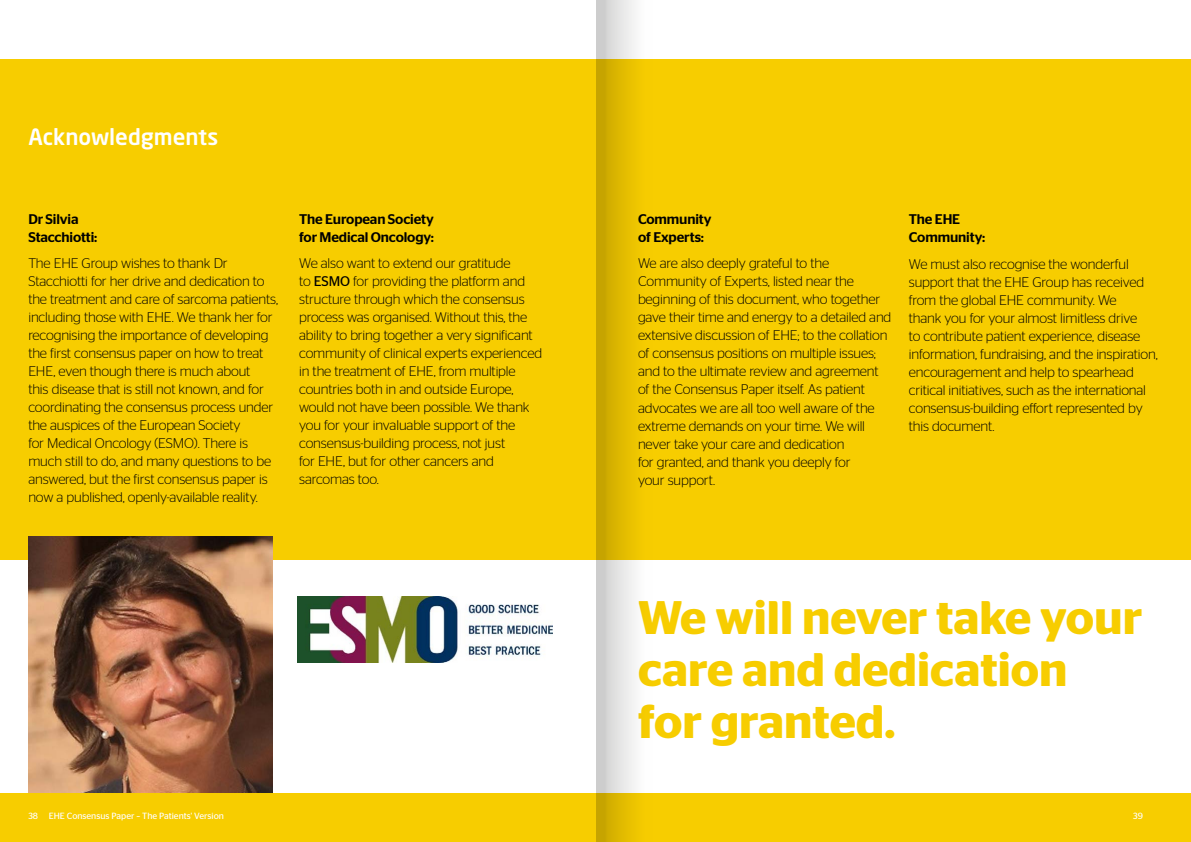
<style>
.page{position:relative;width:1191px;height:842px;background:#fff}
.page>*{position:absolute;margin:0;border:0;box-sizing:border-box;transform-origin:0 0}
.t1{font:600 47px/52px "Stag Sans";color:#f7cd00}
.t2{font:500 22.3px "Neo Sans W1 G";color:#fff}
.t3{font:300 14px/18px "Stag Sans";letter-spacing:-.01em;color:#000}
.t4{font:500 14px/18px "Stag Sans";letter-spacing:-.01em;color:#000}
.t5{font:9px "Stag Sans";color:#fff}
.s1{font-weight:400}
</style>
<div class="page">
<div style="left:0;top:60px;width:1191px;height:500px;background:#f7cd00"></div>
<img style="left:28px;top:536px;width:244px;height:257px">
<img style="left:298px;top:597px;width:255px;height:66px">
<div style="left:0;top:793px;width:1191px;height:49px;background:#f7cd00"></div>
<svg style="left:596px;top:0;width:56px;height:842px"></svg>
<h2 class="t2" style="left:28px;top:122px;width:191px">Acknowledgments</h2>
<p class="t4" style="left:28px;top:210px;width:70px">Dr Silvia<br>Stacchiotti:</p>
<p class="t3" style="left:28px;top:254px;width:251px">The EHE Group wishes to thank Dr Stacchiotti for her drive and dedication to the treatment and care of sarcoma patients, including those with EHE. We thank her for recognising the importance of developing the first consensus paper on how to treat EHE, even though there is much about<br>this disease that is still not known, and for coordinating the consensus process under the auspices of the European Society<br>for Medical Oncology (ESMO). There is much still to do, and many questions to be answered, but the first consensus paper is now a published, openly-available reality.</p>
<p class="t4" style="left:299px;top:210px;width:136px">The European Society for Medical Oncology:</p>
<p class="t3" style="left:299px;top:254px;width:244px">We also want to extend our gratitude<br>to <span class="s1">ESMO</span> for providing the platform and structure through which the consensus process was organised. Without this, the ability to bring together a very significant community of clinical experts experienced in the treatment of EHE, from multiple countries both in and outside Europe, would not have been possible. We thank you for your invaluable support of the consensus-building process, not just<br>for EHE, but for other cancers and sarcomas too.</p>
<p class="t4" style="left:638px;top:210px;width:75px">Community of Experts:</p>
<p class="t3" style="left:638px;top:254px;width:255px">We are also deeply grateful to the Community of Experts, listed near the beginning of this document, who together gave their time and energy to a detailed and extensive discussion of EHE; to the collation of consensus positions on multiple issues; and to the ultimate review and agreement of the Consensus Paper itself. As patient advocates we are all too well aware of the extreme demands on your time. We will never take your care and dedication<br>for granted, and thank you deeply for<br>your support.</p>
<p class="t4" style="left:908px;top:210px;width:78px">The EHE<br>Community:</p>
<p class="t3" style="left:908px;top:254px;width:250px">We must also recognise the wonderful support that the EHE Group has received from the global EHE community. We<br>thank you for your almost limitless drive<br>to contribute patient experience, disease information, fundraising, and the inspiration, encouragement and help to spearhead critical initiatives, such as the international consensus-building effort represented by this document.</p>
<h1 class="t1" style="left:638px;top:592px;width:506px">We will never take your care and dedication for granted.</h1>
<p class="t5" style="left:28px;top:811px;width:197px">38 EHE Consensus Paper – The Patients' Version</p>
<p class="t5" style="left:1133px;top:811px;width:11px">39</p>
</div>
